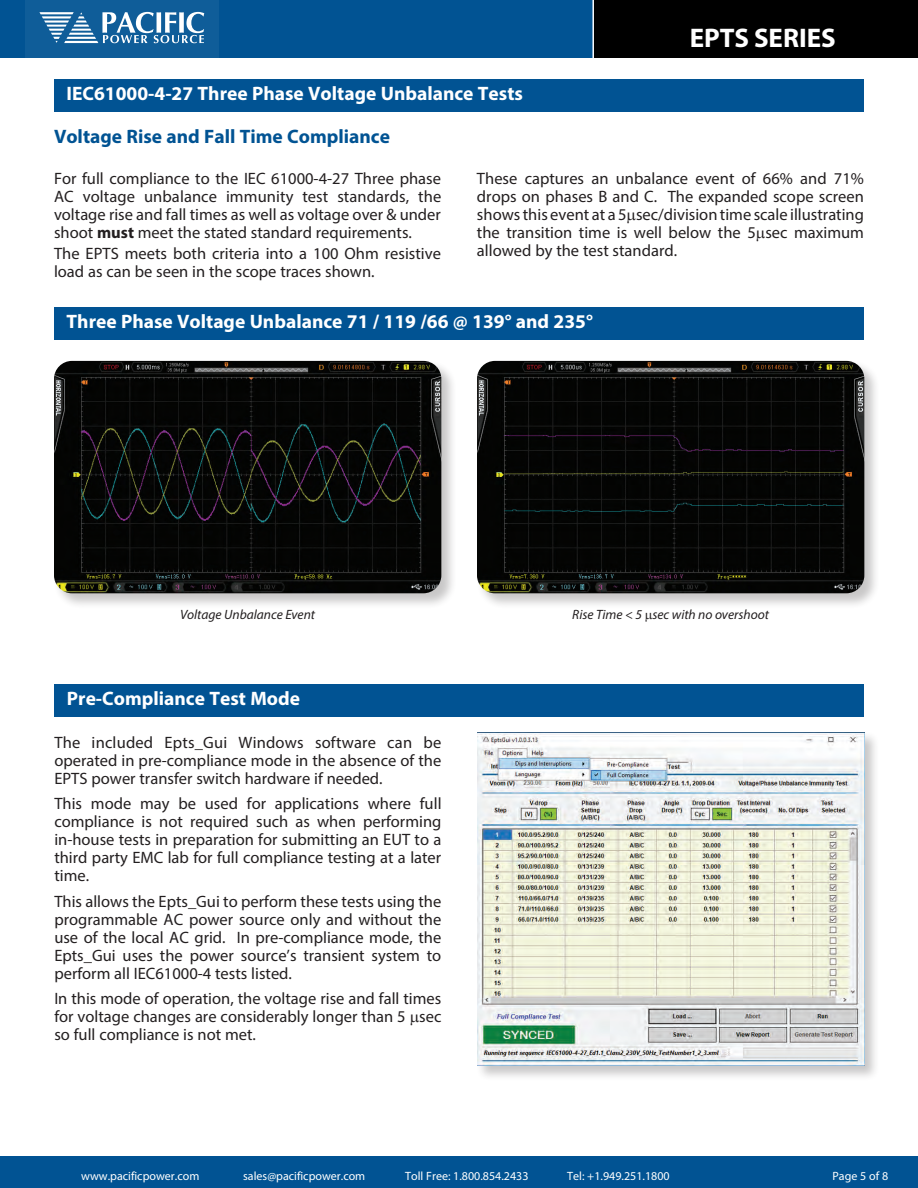
<style>
.page{position:relative;width:918px;height:1188px;background:#fff}
.page>*{position:absolute;margin:0;border:0;box-sizing:border-box;transform-origin:0 0}
.t1{font:700 27px "Myriad Pro";color:#fff}
.t2{font:700 19.5px "Myriad Pro";color:#fff}
.t3{font:700 19.5px "Myriad Pro";color:#015393}
.t4{font:16.5px/18px "Myriad Pro";color:#231f20;text-align:justify}
.t5{font:italic 13.5px "Myriad Pro";color:#231f20}
.t6{font:12px "Myriad Pro";color:#fff}
.s1{font-weight:700}
</style>
<div class="page">
<div style="left:0;top:0;width:918px;height:58px;background:#015393"></div>
<div style="left:595px;top:0;width:323px;height:58px;background:#000"></div>
<hr style="left:592px;top:0;width:2px;height:59px;background:#fff">
<div style="left:0;top:1157px;width:918px;height:31px;background:#015393"></div>
<div style="left:54px;top:79px;width:810px;height:33px;background:#015393"></div>
<div style="left:53px;top:360px;width:404px;height:249px;background:#231f20;opacity:.25"></div>
<img style="left:54px;top:361px;width:387px;height:232px">
<div style="left:476px;top:360px;width:404px;height:249px;background:#231f20;opacity:.25"></div>
<img style="left:477px;top:361px;width:387px;height:232px">
<div style="left:54px;top:308px;width:810px;height:32px;background:#015393"></div>
<div style="left:54px;top:684px;width:810px;height:32px;background:#015393"></div>
<div style="left:476px;top:731px;width:404px;height:350px;background:#231f20;opacity:.25"></div>
<img style="left:477px;top:732px;width:387px;height:333px">
<div style="left:25px;top:0;width:194px;height:58px;background:#0f5d99"></div>
<svg style="left:39px;top:12px;width:165px;height:31px"></svg>
<p class="t2" style="left:67px;top:81px;width:458px">IEC61000-4-27 Three Phase Voltage Unbalance Tests</p>
<p class="t3" style="left:54px;top:123px;width:338px">Voltage Rise and Fall Time Compliance</p>
<h1 class="t1" style="left:690px;top:20px;width:148px">EPTS SERIES</h1>
<p class="t4" style="left:54px;top:169px;width:389px">For full compliance to the IEC 61000-4-27 Three phase AC voltage unbalance immunity test standards, the voltage rise and fall times as well as voltage over &amp; under shoot <span class="s1">must</span> meet the stated standard requirements.</p>
<p class="t4" style="left:54px;top:244px;width:388px">The EPTS meets both criteria into a 100 Ohm resistive load as can be seen in the scope traces shown.</p>
<p class="t4" style="left:477px;top:169px;width:389px">These captures an unbalance event of 66% and 71% drops on phases B and C. The expanded scope screen shows this event at a 5 sec/division time scale illustrating the transition time is well below the 5 sec maximum allowed by the test standard.</p>
<p class="t2" style="left:67px;top:309px;width:528px">Three Phase Voltage Unbalance 71 / 119 /66 @ 139° and 235°</p>
<p class="t5" style="left:180px;top:607px;width:136px">Voltage Unbalance Event</p>
<p class="t5" style="left:572px;top:607px;width:198px">Rise Time &lt; 5 sec with no overshoot</p>
<p class="t2" style="left:67px;top:686px;width:235px">Pre-Compliance Test Mode</p>
<p class="t4" style="left:54px;top:733px;width:388px">The included Epts_Gui Windows software can be operated in pre-compliance mode in the absence of the EPTS power transfer switch hardware if needed.</p>
<p class="t4" style="left:54px;top:794px;width:389px">This mode may be used for applications where full compliance is not required such as when performing in-house tests in preparation for submitting an EUT to a third party EMC lab for full compliance testing at a later time.</p>
<p class="t4" style="left:54px;top:892px;width:389px">This allows the Epts_Gui to perform these tests using the programmable AC power source only and without the use of the local AC grid. In pre-compliance mode, the Epts_Gui uses the power source’s transient system to perform all IEC61000-4 tests listed.</p>
<p class="t4" style="left:54px;top:989px;width:389px">In this mode of operation, the voltage rise and fall times for voltage changes are considerably longer than 5 sec so full compliance is not met.</p>
<p class="t6" style="left:81px;top:1168px;width:120px">www.pacificpower.com</p>
<p class="t6" style="left:243px;top:1168px;width:124px">sales@pacificpower.com</p>
<p class="t6" style="left:405px;top:1168px;width:125px">Toll Free: 1.800.854.2433</p>
<p class="t6" style="left:567px;top:1168px;width:104px">Tel: +1.949.251.1800</p>
<p class="t6" style="left:833px;top:1168px;width:57px">Page 5 of 8</p>
</div>
